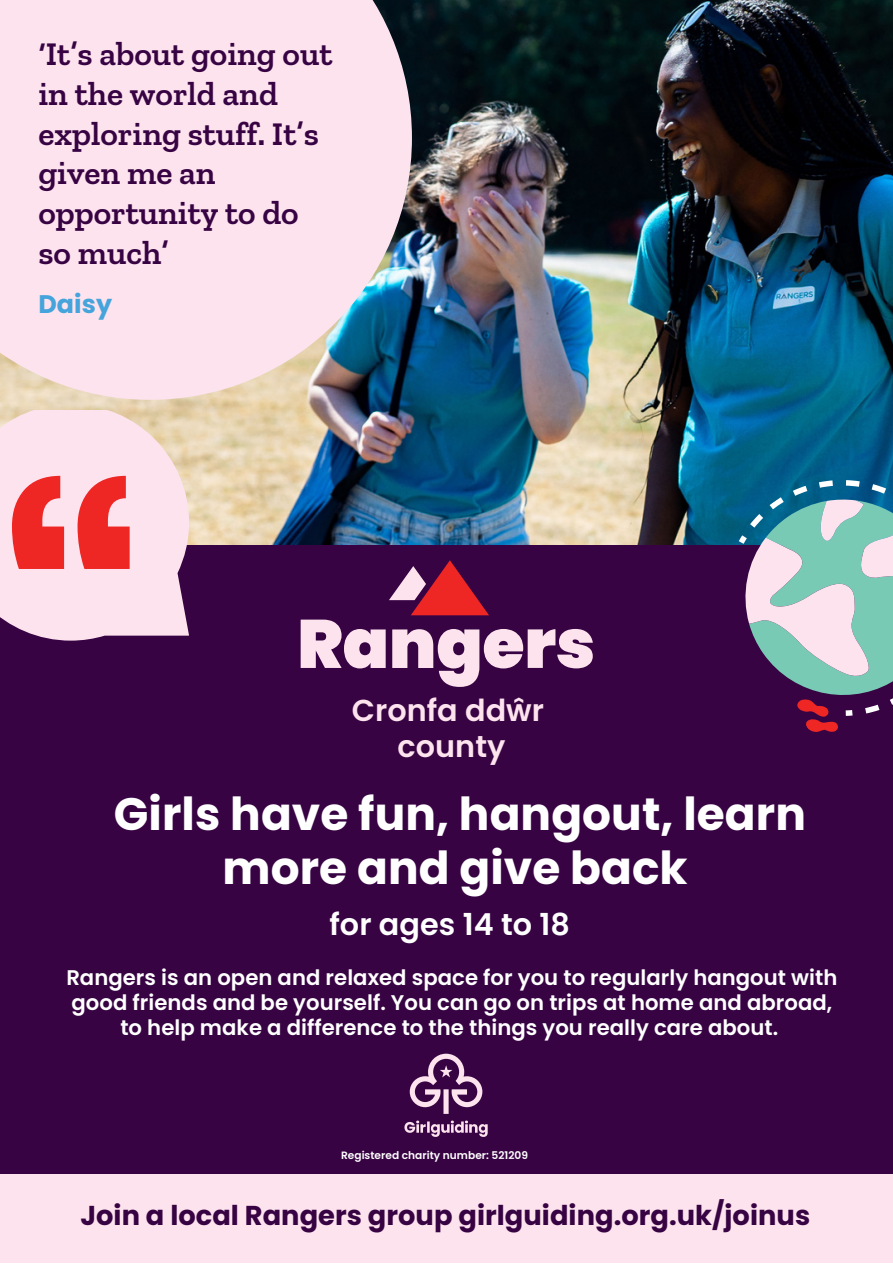
<style>
.page{position:relative;width:893px;height:1264px;background:#fff}
.page>*{position:absolute;margin:0;border:0;box-sizing:border-box;transform-origin:0 0}
.t1{font:700 45.45px/54px "Poppins";color:#fff;text-align:center}
.t2{font:600 33.6px/39.8px "Zilla Slab";color:#370343}
.t3{font:600 30.3px "Poppins";color:#fce3ee}
.t4{font:600 30.3px "Poppins";color:#fff}
.t5{font:700 27.3px "Poppins";color:#370343}
.t6{font:700 25.35px "Poppins";color:#44a4db}
.t7{font:600 21.15px/24.8px "Poppins";color:#fff;text-align:center}
.t8{font:600 10.65px "Poppins";color:#fff}
</style>
<div class="page">
<div style="left:0;top:511px;width:892px;height:751px;background:#370343"></div>
<img style="left:0;top:0;width:892px;height:545px">
<svg style="left:404px;top:1053px;width:83px;height:83px"></svg>
<svg style="left:0;top:0;width:412px;height:400px;background:#ead7e2"></svg>
<svg style="left:0;top:404px;width:189px;height:236px;background:#f1bbc1"></svg>
<svg style="left:300px;top:560px;width:292px;height:127px"></svg>
<div style="left:0;top:1174px;width:892px;height:88px;background:#fce3ee"></div>
<svg style="left:738px;top:480px;width:154px;height:252px"></svg>
<p class="t2" style="left:38px;top:34px;width:295px">‘It’s about going out in the world and exploring stuff. It’s given me an opportunity to do</p>
<p class="t2" style="left:38px;top:232px;width:132px">so much’</p>
<p class="t6" style="left:38px;top:287px;width:75px">Daisy</p>
<p class="t3" style="left:352px;top:689px;width:194px">Cronfa ddŵr</p>
<p class="t3" style="left:397px;top:725px;width:109px">county</p>
<p class="t1" style="left:114px;top:786px;width:693px">Girls have fun, hangout, learn more and give back</p>
<p class="t4" style="left:329px;top:903px;width:242px">for ages 14 to 18</p>
<p class="t7" style="left:66px;top:965px;width:772px">Rangers is an open and relaxed space for you to regularly hangout with good friends and be yourself. You can go on trips at home and abroad, to help make a difference to the things you really care about.</p>
<p class="t8" style="left:341px;top:1147px;width:188px">Registered charity number: 521209</p>
<p class="t5" style="left:80px;top:1195px;width:731px">Join a local Rangers group girlguiding.org.uk/joinus</p>
</div>
